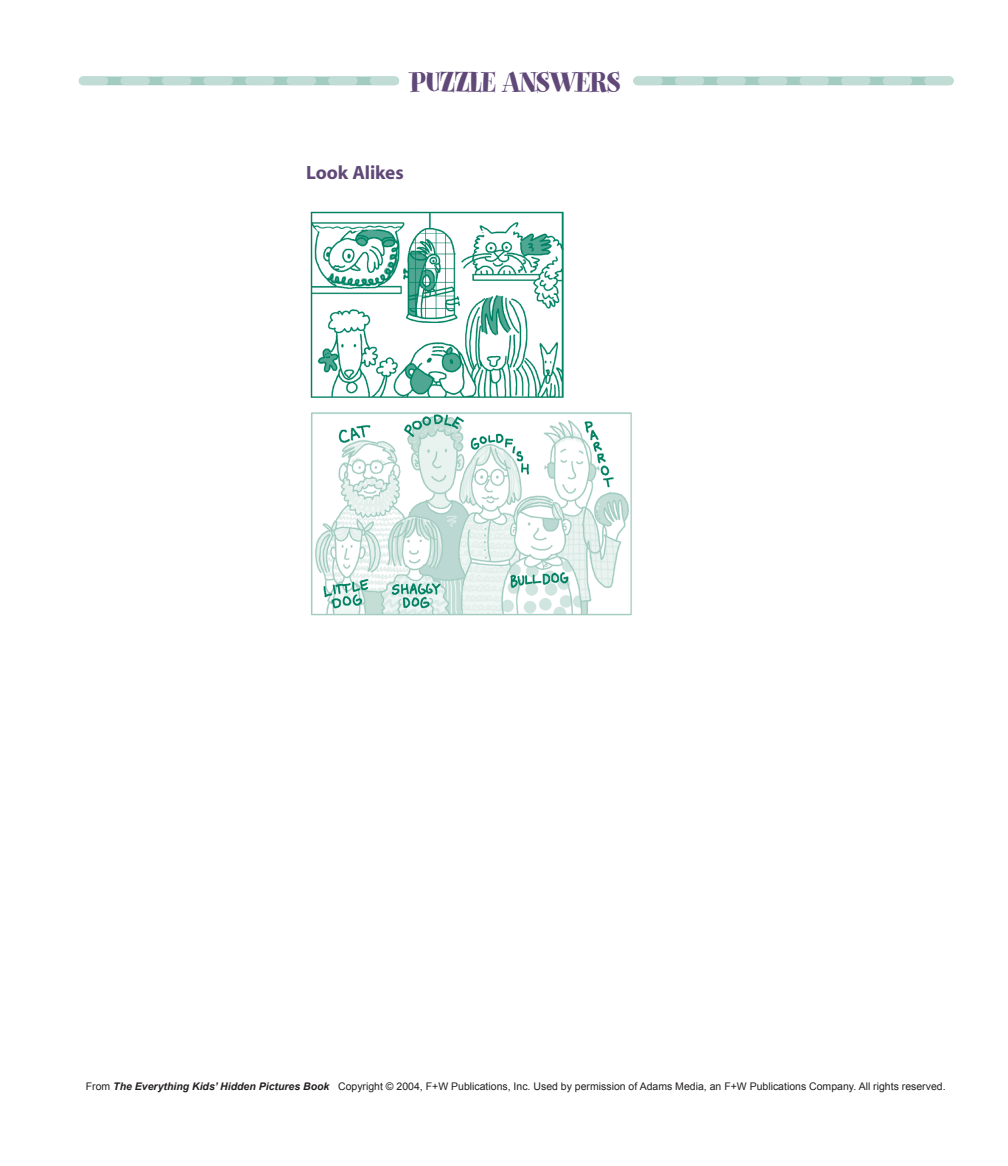
<style>
.page{position:relative;width:1008px;height:1166px;background:#fff}
.page>*{position:absolute;margin:0;border:0;box-sizing:border-box;transform-origin:0 0}
.t1{font:31.5px "Spumoni LP";letter-spacing:-.005em;color:#604978}
.t2{font:700 19.25px "Myriad";letter-spacing:-.005em;color:#604978}
.t3{font:10.5px "Arial";color:#231f20}
.s1{font-weight:700;font-style:italic}
</style>
<div class="page">
<svg style="left:83px;top:76px;width:312px;height:9px;background:#b8d7cf"></svg>
<svg style="left:638px;top:76px;width:311px;height:9px;background:#b8d7cf"></svg>
<img style="left:310px;top:211px;width:322px;height:405px">
<h1 class="t1" style="left:410px;top:66px;width:212px">PUZZLE ANSWERS</h1>
<h2 class="t2" style="left:306px;top:163px;width:99px">Look Alikes</h2>
<p class="t3" style="left:86px;top:1079px;width:861px">From <span class="s1">The Everything Kids’ Hidden Pictures Book</span> Copyright © 2004, F+W Publications, Inc. Used by permission of Adams Media, an F+W Publications Company. All rights reserved.</p>
</div>
